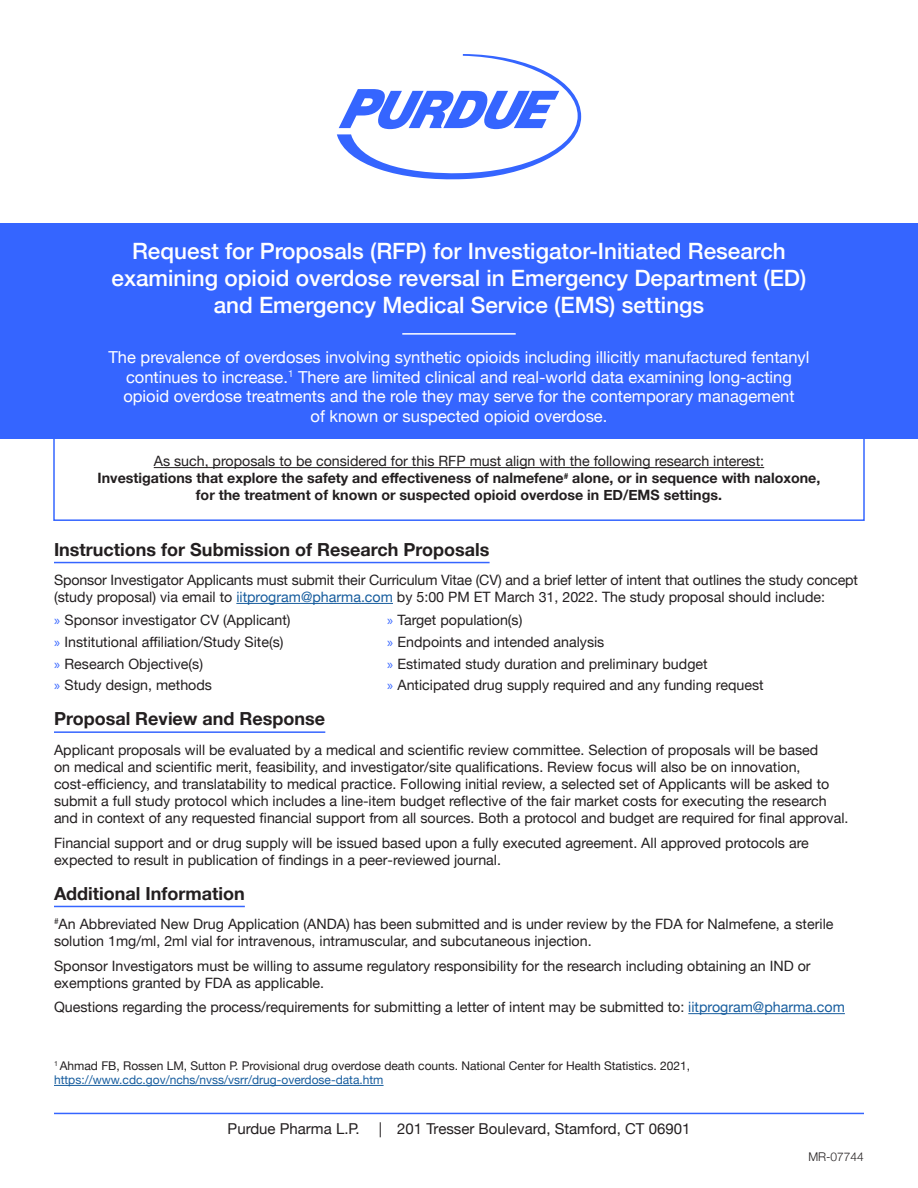
<style>
.page{position:relative;width:918px;height:1188px;background:#fff}
.page>*{position:absolute;margin:0;border:0;box-sizing:border-box;transform-origin:0 0}
.intro{font:500 22.5px/27px "Helvetica Neue";color:#fff;text-align:center}
.PBC-h1{font:700 18px "Helvetica Neue";color:#231f20}
.copy{font:16.5px/19.8px "Helvetica Neue";color:#fff;text-align:center}
.t1{font:15px "Helvetica Neue";color:#231f20}
.copy-2{font:14.25px/17.1px "Helvetica Neue";color:#231f20}
.copy-3{font:700 14.25px/17.1px "Helvetica Neue";color:#231f20;text-align:center}
.copy-4{font:12px/14.4px "Helvetica Neue";color:#231f20}
.t2{font:300 12px "Helvetica Neue";color:#231f20}
.s1{font-weight:400}
.s2{color:#175d9e}
.s3{font-family:"Myriad Pro";color:#3565ff}
</style>
<div class="page">
<div style="left:53px;top:358px;width:812px;height:163px;border:2px solid #3565ff"></div>
<div style="left:0;top:223px;width:918px;height:216px;background:#3565ff"></div>
<svg style="left:337px;top:54px;width:244px;height:126px"></svg>
<hr style="left:154px;top:467px;width:610px;height:1px;background:#231f20">
<hr style="left:54px;top:562px;width:436px;height:1px;background:#3565ff">
<hr style="left:236px;top:603px;width:157px;height:1px;background:#175d9e">
<hr style="left:54px;top:1113px;width:810px;height:1px;background:#3565ff">
<hr style="left:54px;top:731px;width:271px;height:2px;background:#3565ff">
<hr style="left:54px;top:906px;width:191px;height:1px;background:#3565ff">
<hr style="left:688px;top:1013px;width:157px;height:1px;background:#175d9e">
<hr style="left:54px;top:1085px;width:330px;height:1px;background:#175d9e">
<hr style="left:402px;top:333px;width:114px;height:2px;background:#fff">
<p class="intro" style="left:112px;top:235px;width:696px">Request for Proposals (RFP) for Investigator-Initiated Research examining opioid overdose reversal in Emergency Department (ED) and Emergency Medical Service (EMS) settings</p>
<p class="copy" style="left:108px;top:348px;width:703px">The prevalence of overdoses involving synthetic opioids including illicitly manufactured fentanyl continues to increase.<sup>1</sup> There are limited clinical and real-world data examining long-acting opioid overdose treatments and the role they may serve for the contemporary management<br>of known or suspected opioid overdose.</p>
<p class="copy-3" style="left:98px;top:453px;width:724px"><span class="s1">As such, proposals to be considered for this RFP must align with the following research interest:<br></span>Investigations that explore the safety and effectiveness of nalmefene<sup>#</sup> alone, or in sequence with naloxone, for the treatment of known or suspected opioid overdose in ED/EMS settings.</p>
<p class="PBC-h1" style="left:54px;top:535px;width:437px">Instructions for Submission of Research Proposals</p>
<p class="copy-2" style="left:54px;top:572px;width:806px">Sponsor Investigator Applicants must submit their Curriculum Vitae (CV) and a brief letter of intent that outlines the study concept (study proposal) via email to <span class="s2">iitprogram@pharma.com</span> by 5:00 PM ET March 31, 2022. The study proposal should include:</p>
<p class="copy-2" style="left:54px;top:613px;width:238px"><span class="s3">»</span> Sponsor investigator CV (Applicant)</p>
<p class="copy-2" style="left:54px;top:634px;width:231px"><span class="s3">»</span> Institutional affiliation/Study Site(s)</p>
<p class="copy-2" style="left:54px;top:656px;width:151px"><span class="s3">»</span> Research Objective(s)</p>
<p class="copy-2" style="left:54px;top:677px;width:160px"><span class="s3">»</span> Study design, methods</p>
<p class="copy-2" style="left:387px;top:613px;width:137px"><span class="s3">»</span> Target population(s)</p>
<p class="copy-2" style="left:387px;top:634px;width:219px"><span class="s3">»</span> Endpoints and intended analysis</p>
<p class="copy-2" style="left:387px;top:656px;width:322px"><span class="s3">»</span> Estimated study duration and preliminary budget</p>
<p class="copy-2" style="left:387px;top:677px;width:378px"><span class="s3">»</span> Anticipated drug supply required and any funding request</p>
<p class="PBC-h1" style="left:54px;top:705px;width:273px">Proposal Review and Response</p>
<p class="copy-2" style="left:54px;top:742px;width:796px">Applicant proposals will be evaluated by a medical and scientific review committee. Selection of proposals will be based<br>on medical and scientific merit, feasibility, and investigator/site qualifications. Review focus will also be on innovation, cost-efficiency, and translatability to medical practice. Following initial review, a selected set of Applicants will be asked to submit a full study protocol which includes a line‐item budget reflective of the fair market costs for executing the research and in context of any requested financial support from all sources. Both a protocol and budget are required for final approval.</p>
<p class="copy-2" style="left:54px;top:835px;width:756px">Financial support and or drug supply will be issued based upon a fully executed agreement. All approved protocols are expected to result in publication of findings in a peer‐reviewed journal.</p>
<p class="PBC-h1" style="left:54px;top:879px;width:192px">Additional Information</p>
<p class="copy-2" style="left:54px;top:916px;width:781px"><sup>#</sup>An Abbreviated New Drug Application (ANDA) has been submitted and is under review by the FDA for Nalmefene, a sterile solution 1mg/ml, 2ml vial for intravenous, intramuscular, and subcutaneous injection.</p>
<p class="copy-2" style="left:54px;top:958px;width:758px">Sponsor Investigators must be willing to assume regulatory responsibility for the research including obtaining an IND or exemptions granted by FDA as applicable.</p>
<p class="copy-2" style="left:54px;top:999px;width:792px">Questions regarding the process/requirements for submitting a letter of intent may be submitted to: <span class="s2">iitprogram@pharma.com</span></p>
<p class="copy-4" style="left:54px;top:1059px;width:638px"><sup>1</sup> Ahmad FB, Rossen LM, Sutton P. Provisional drug overdose death counts. National Center for Health Statistics. 2021, <span class="s2">https://www.cdc.gov/nchs/nvss/vsrr/drug-overdose-data.htm</span></p>
<p class="t1" style="left:228px;top:1118px;width:134px">Purdue Pharma L.P.</p>
<p class="t1" style="left:379px;top:1118px;width:313px">| 201 Tresser Boulevard, Stamford, CT 06901</p>
<p class="t2" style="left:808px;top:1147px;width:57px">MR-07744</p>
</div>
